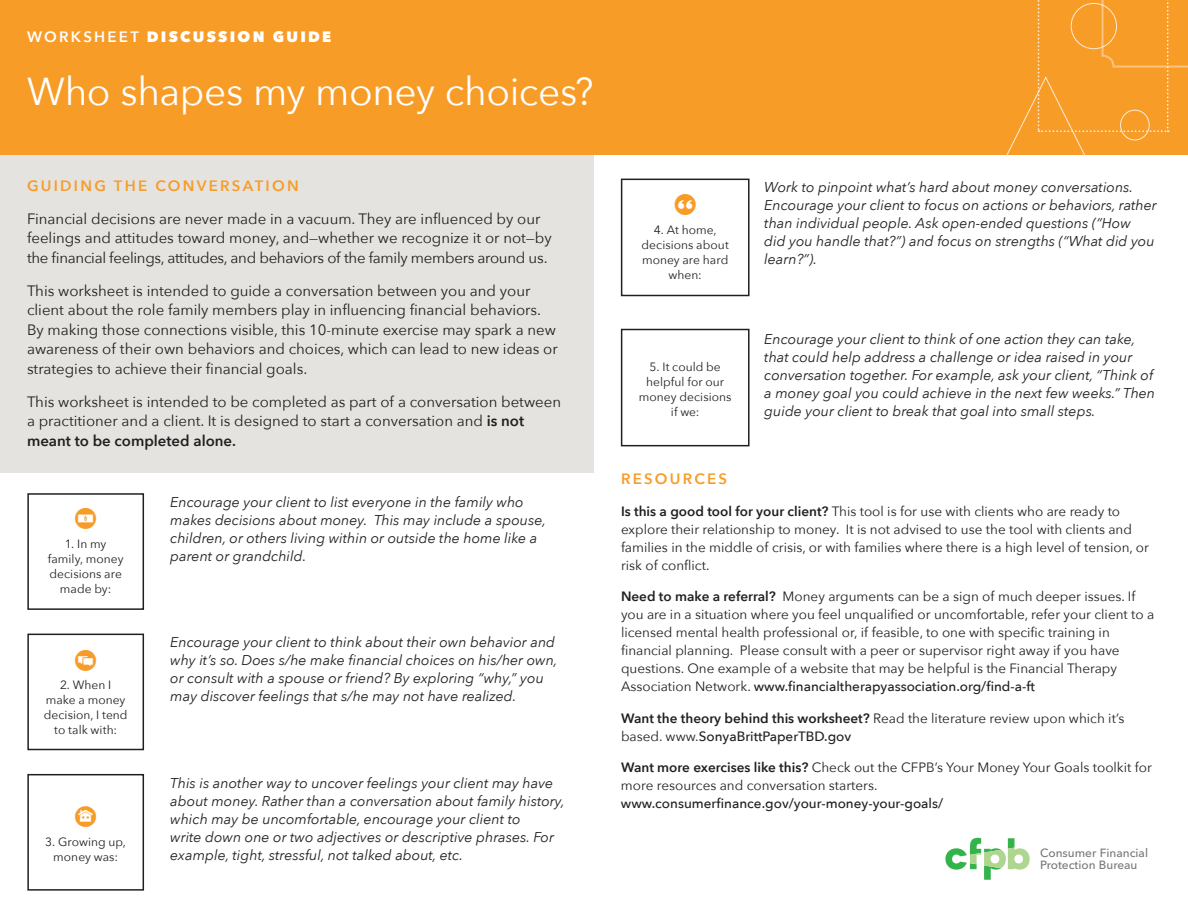
<style>
.page{position:relative;width:1188px;height:918px;background:#fff}
.page>*{position:absolute;margin:0;border:0;box-sizing:border-box;transform-origin:0 0}
.t1{font:38.85px "Avenir Next";letter-spacing:-.01em;color:#fff}
.t2{font:15px/19.5px "Avenir Next";color:#231f20}
.t3{font:600 15px "Avenir Next";letter-spacing:.15em;color:#f89c28}
.t4{font:800 15px "Avenir Next";letter-spacing:.15em;color:#fff}
.t5{font:italic 14.25px/18px "Avenir Next";color:#231f20}
.t6{font:13.5px/18px "Avenir Next";color:#231f20}
.t7{font:12px/15px "Avenir Next";letter-spacing:.005em;color:#231f20;text-align:center}
.t8{font:500 11.85px/12px "Avenir Next";color:#75787c}
.s1{font-weight:600}
.s2{font-weight:500}
</style>
<div class="page">
<div style="left:0;top:0;width:594px;height:472px;background:#e5e3e0"></div>
<div style="left:0;top:0;width:1188px;height:154px;background:#f89c28"></div>
<div style="left:621px;top:179px;width:129px;height:117px;border:2px solid #231f20"></div>
<div style="left:621px;top:329px;width:129px;height:117px;border:2px solid #231f20"></div>
<svg style="left:1001px;top:0;width:187px;height:155px"></svg>
<svg style="left:945px;top:838px;width:85px;height:42px"></svg>
<div style="left:27px;top:493px;width:117px;height:117px;border:2px solid #231f20"></div>
<div style="left:27px;top:634px;width:117px;height:116px;border:2px solid #231f20"></div>
<div style="left:27px;top:774px;width:117px;height:117px;border:2px solid #231f20"></div>
<p class="t4" style="left:27px;top:27px;width:306px"><span class="s1">WORKSHEET</span> DISCUSSION GUIDE</p>
<p class="t1" style="left:27px;top:58px;width:568px">Who shapes my money choices?</p>
<p class="t3" style="left:27px;top:173px;width:273px">GUIDING THE CONVERSATION</p>
<p class="t2" style="left:27px;top:208px;width:526px">Financial decisions are never made in a vacuum. They are influenced by our feelings and attitudes toward money, and—whether we recognize it or not—by the financial feelings, attitudes, and behaviors of the family members around us.</p>
<p class="t2" style="left:27px;top:280px;width:532px">This worksheet is intended to guide a conversation between you and your client about the role family members play in influencing financial behaviors.<br>By making those connections visible, this 10-minute exercise may spark a new awareness of their own behaviors and choices, which can lead to new ideas or strategies to achieve their financial goals.</p>
<p class="t2" style="left:27px;top:391px;width:536px">This worksheet is intended to be completed as part of a conversation between a practitioner and a client. It is designed to start a conversation and <span class="s1">is not meant to be completed alone.</span></p>
<p class="t7" style="left:48px;top:536px;width:77px">1. In my family, money decisions are made by:</p>
<p class="t7" style="left:44px;top:677px;width:85px">2. When I make a money decision, I tend to talk with:</p>
<p class="t7" style="left:45px;top:834px;width:82px">3. Growing up, money was:</p>
<p class="t5" style="left:170px;top:493px;width:377px">Encourage your client to list everyone in the family who makes decisions about money. This may include a spouse, children, or others living within or outside the home like a parent or grandchild.</p>
<p class="t5" style="left:170px;top:633px;width:389px">Encourage your client to think about their own behavior and why it’s so. Does s/he make financial choices on his/her own, or consult with a spouse or friend? By exploring “why,” you may discover feelings that s/he may not have realized.</p>
<p class="t5" style="left:170px;top:773px;width:396px">This is another way to uncover feelings your client may have about money. Rather than a conversation about family history, which may be uncomfortable, encourage your client to<br>write down one or two adjectives or descriptive phrases. For example, tight, stressful, not talked about, etc.</p>
<p class="t7" style="left:642px;top:221px;width:89px">4. At home, decisions about money are hard when:</p>
<p class="t7" style="left:639px;top:359px;width:94px">5. It could be helpful for our money decisions if we:</p>
<p class="t5" style="left:764px;top:178px;width:394px">Work to pinpoint what’s hard about money conversations.<br>Encourage your client to focus on actions or behaviors, rather than individual people. Ask open-ended questions (“How<br>did you handle that?”) and focus on strengths (“What did you learn?”).</p>
<p class="t5" style="left:764px;top:329px;width:392px">Encourage your client to think of one action they can take, that could help address a challenge or idea raised in your conversation together. For example, ask your client, “Think of a money goal you could achieve in the next few weeks.” Then guide your client to break that goal into small steps.</p>
<p class="t3" style="left:621px;top:466px;width:108px">RESOURCES</p>
<p class="t6" style="left:621px;top:501px;width:530px"><span class="s1">Is this a good tool for your client?</span> This tool is for use with clients who are ready to explore their relationship to money. It is not advised to use the tool with clients and families in the middle of crisis, or with families where there is a high level of tension, or risk of conflict.</p>
<p class="t6" style="left:621px;top:587px;width:535px"><span class="s1">Need to make a referral?</span> Money arguments can be a sign of much deeper issues. If you are in a situation where you feel unqualified or uncomfortable, refer your client to a licensed mental health professional or, if feasible, to one with specific training in financial planning. Please consult with a peer or supervisor right away if you have questions. One example of a website that may be helpful is the Financial Therapy Association Network. <span class="s2">www.financialtherapyassociation.org/find-a-ft</span></p>
<p class="t6" style="left:621px;top:708px;width:505px"><span class="s1">Want the theory behind this worksheet?</span> Read the literature review upon which it’s based. www.<span class="s2">SonyaBrittPaperTBD.gov</span></p>
<p class="t6" style="left:621px;top:758px;width:532px"><span class="s1">Want more exercises like this?</span> Check out the CFPB’s Your Money Your Goals toolkit for more resources and conversation starters. <span class="s2">www.consumerfinance.gov/your-money-your-goals/</span></p>
<p class="t8" style="left:1040px;top:847px;width:109px">Consumer Financial<br>Protection Bureau</p>
</div>
